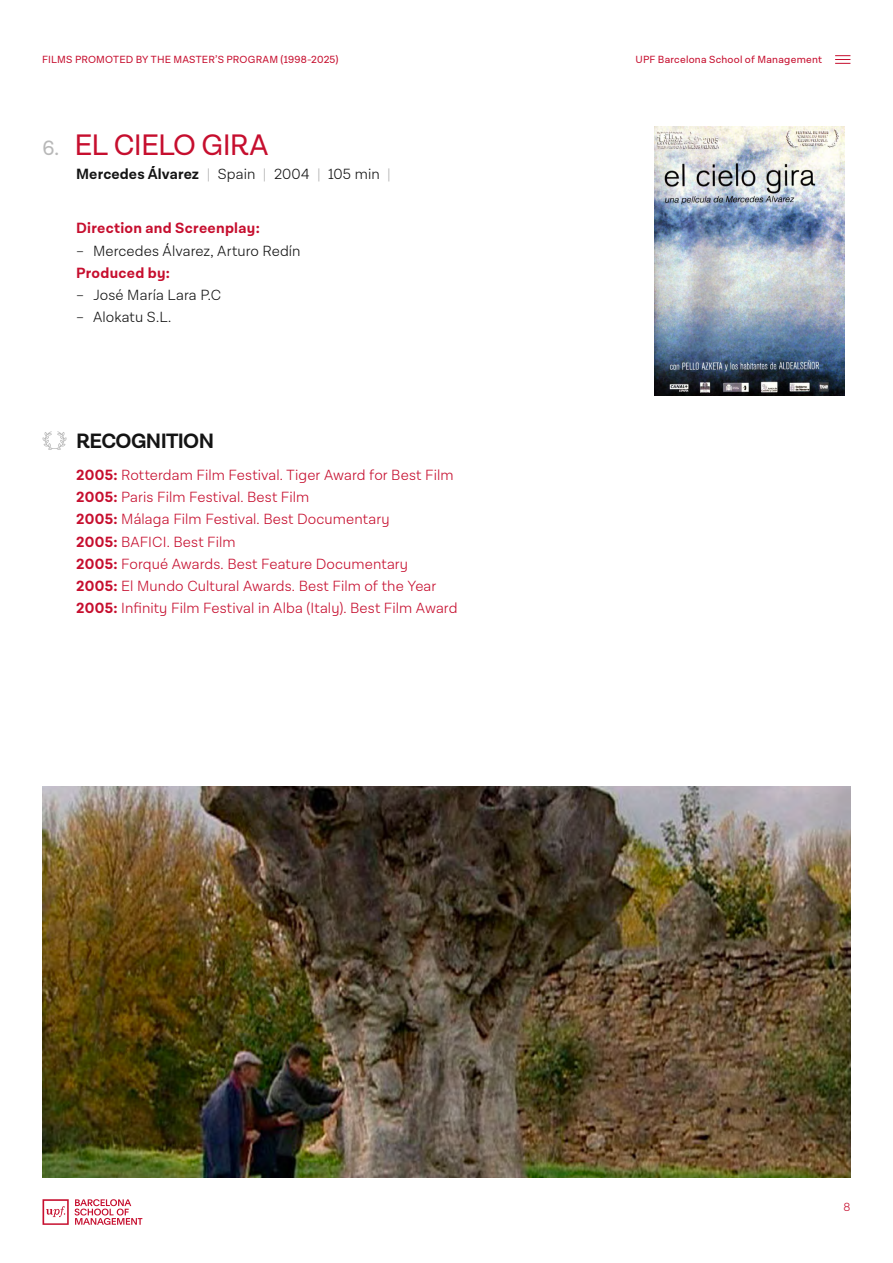
<style>
.page{position:relative;width:893px;height:1263px;background:#fff}
.page>*{position:absolute;margin:0;border:0;box-sizing:border-box;transform-origin:0 0}
.t1{font:30px "Lota Grotesque Alt 1";letter-spacing:-.03em;color:#c60e2e}
.t2{font:700 21px "Lota Grotesque Alt 1";letter-spacing:-.03em;color:#141414}
.t3{font:300 15px/22.2px "Lota Grotesque Alt 1";letter-spacing:.005em;color:#c60e2e}
.t4{font:300 15px "Lota Grotesque Alt 1";letter-spacing:.005em;color:#141414}
.t5{font:700 15px "Lota Grotesque Alt 1";letter-spacing:.01em;color:#141414}
.t6{font:700 15px "Lota Grotesque Alt 1";letter-spacing:.02em;color:#c60e2e}
.t7{font:300 12px "Lota Grotesque Alt 1";color:#c60e2e}
.t8{font:10.5px "Lota Grotesque Alt 1";letter-spacing:.02em;color:#c60e2e}
.s1{font-size:21px;color:#b8b8b8}
.s2{font-weight:300;color:#b8b8b8}
.s3{font-weight:300}
.s4{font-weight:700}
</style>
<div class="page">
<svg style="left:75px;top:1199px;width:67px;height:26px"></svg>
<svg style="left:43px;top:1199px;width:26px;height:26px"></svg>
<svg style="left:835px;top:55px;width:15px;height:9px"></svg>
<svg style="left:42px;top:431px;width:25px;height:19px"></svg>
<img style="left:655px;top:126px;width:189px;height:269px">
<img style="left:42px;top:787px;width:808px;height:391px">
<p class="t8" style="left:42px;top:54px;width:298px">FILMS PROMOTED BY THE MASTER’S PROGRAM (1998-2025)</p>
<p class="t8" style="left:636px;top:54px;width:188px">UPF Barcelona School of Management</p>
<h1 class="t1" style="left:43px;top:128px;width:227px"><span class="s1">6.</span> EL CIELO GIRA</h1>
<p class="t5" style="left:76px;top:166px;width:316px">Mercedes Álvarez <span class="s2">|</span> <span class="s3">Spain</span> <span class="s2">|</span> <span class="s3">2004</span> <span class="s2">|</span> <span class="s3">105 min</span> <span class="s2">|</span></p>
<p class="t6" style="left:76px;top:220px;width:185px">Direction and Screenplay:</p>
<p class="t4" style="left:76px;top:242px;width:226px">– Mercedes Álvarez, Arturo Redín</p>
<p class="t6" style="left:76px;top:264px;width:95px">Produced by:</p>
<p class="t4" style="left:76px;top:287px;width:147px">– José María Lara P.C</p>
<p class="t4" style="left:76px;top:309px;width:97px">– Alokatu S.L.</p>
<h2 class="t2" style="left:76px;top:428px;width:139px">RECOGNITION</h2>
<p class="t3" style="left:76px;top:464px;width:383px"><span class="s4">2005:</span> Rotterdam Film Festival. Tiger Award for Best Film <span class="s4">2005:</span> Paris Film Festival. Best Film<br><span class="s4">2005:</span> Málaga Film Festival. Best Documentary<br><span class="s4">2005:</span> BAFICI. Best Film<br><span class="s4">2005:</span> Forqué Awards. Best Feature Documentary<br><span class="s4">2005:</span> El Mundo Cultural Awards. Best Film of the Year <span class="s4">2005:</span> Infinity Film Festival in Alba (Italy). Best Film Award</p>
<p class="t7" style="left:843px;top:1200px;width:8px">8</p>
</div>
